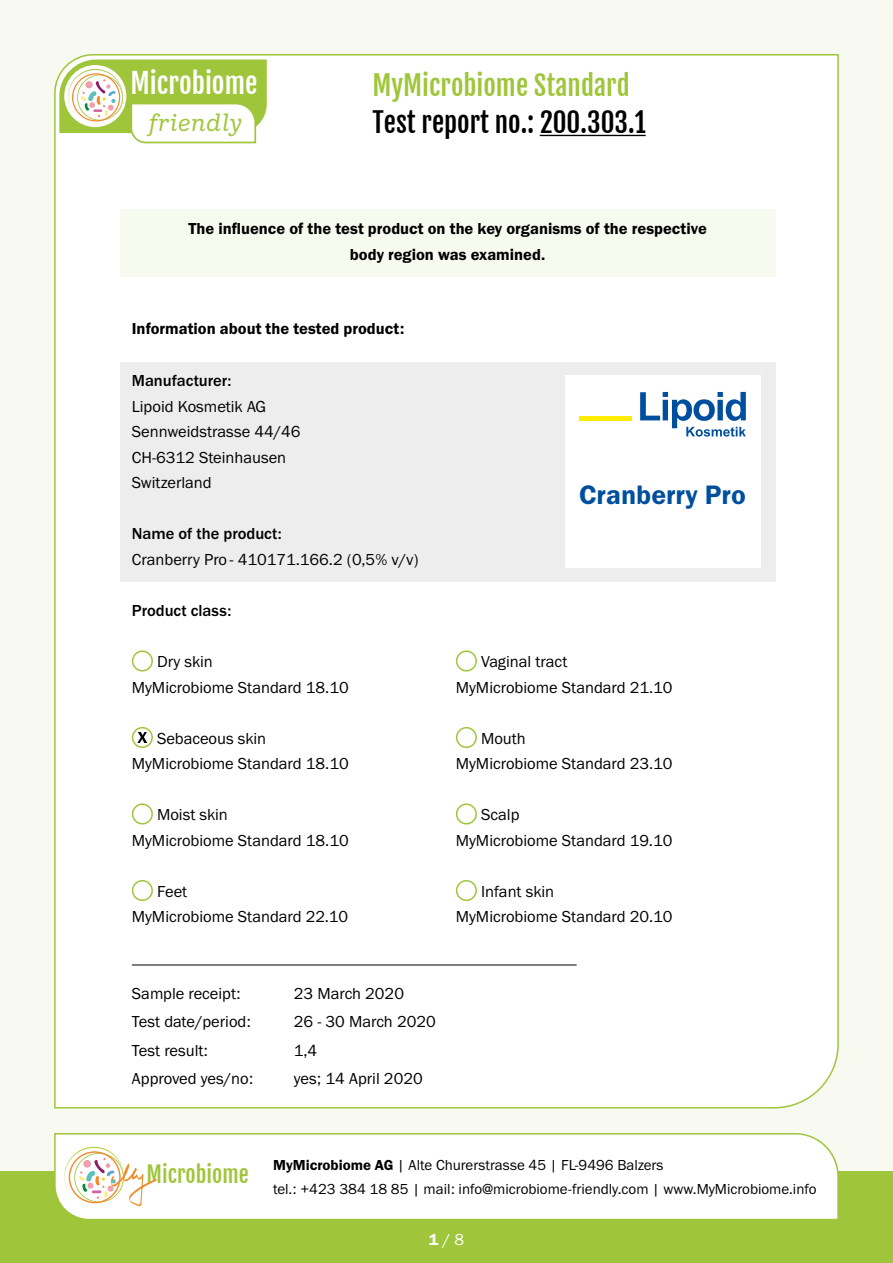
<style>
.page{position:relative;width:893px;height:1263px;background:#f8faf1}
.page>*{position:absolute;margin:0;border:0;box-sizing:border-box;transform-origin:0 0}
.t1{font:27.6px "Franklin Gothic URW Dem";color:#004f9f}
.t2{font:27.45px "Fjalla One";color:#fff}
.t3{font:27px "Fjalla One";color:#000}
.t4{font:27px "Fjalla One";color:#9fc63b}
.t5{font:italic 24px "Ivy Style TW";color:#9fc63b}
.t6{font:22.05px "Fjalla One";color:#9fc63b}
.t7{font:16.5px/25.5px "Franklin Gothic URW Boo";color:#000}
.t8{font:16.5px/25.5px "Franklin Gothic URW Dem";color:#000;text-align:center}
.t9{font:500 16.5px "Franklin Gothic URW";color:#000}
.t10{font:16.5px "Franklin Gothic URW Boo";color:#fff}
.t11{font:15px/24px "Franklin Gothic URW Boo";color:#000}
.s1{font-family:"Franklin Gothic URW Dem"}
</style>
<div class="page">
<div style="left:54px;top:54px;width:785px;height:1055px;background:#fff"></div>
<div style="left:0;top:1171px;width:893px;height:92px;background:#9fc63b"></div>
<div style="left:54px;top:1133px;width:785px;height:86px;background:#fff"></div>
<svg style="left:59px;top:60px;width:208px;height:84px"></svg>
<img style="left:64px;top:1147px;width:60px;height:60px">
<svg style="left:69px;top:1151px;width:88px;height:56px"></svg>
<hr style="left:540px;top:135px;width:106px;height:1px;background:#000">
<div style="left:120px;top:209px;width:655px;height:67px;background:#f7faef"></div>
<div style="left:120px;top:362px;width:655px;height:219px;background:#ededed"></div>
<div style="left:132px;top:650px;width:21px;height:21px;border:2px solid #9fc63b;border-radius:50%"></div>
<div style="left:456px;top:650px;width:21px;height:21px;border:2px solid #9fc63b;border-radius:50%"></div>
<svg style="left:137px;top:732px;width:10px;height:11px"></svg>
<div style="left:132px;top:727px;width:21px;height:21px;border:2px solid #9fc63b;border-radius:50%"></div>
<div style="left:456px;top:727px;width:21px;height:21px;border:2px solid #9fc63b;border-radius:50%"></div>
<div style="left:132px;top:803px;width:21px;height:21px;border:2px solid #9fc63b;border-radius:50%"></div>
<div style="left:456px;top:803px;width:21px;height:21px;border:2px solid #9fc63b;border-radius:50%"></div>
<div style="left:132px;top:880px;width:21px;height:21px;border:2px solid #9fc63b;border-radius:50%"></div>
<div style="left:456px;top:880px;width:21px;height:21px;border:2px solid #9fc63b;border-radius:50%"></div>
<hr style="left:132px;top:964px;width:445px;height:1px;background:#000">
<div style="left:566px;top:375px;width:195px;height:193px;background:#fff"></div>
<hr style="left:579px;top:416px;width:53px;height:4px;background:#ffed00">
<svg style="left:640px;top:392px;width:106px;height:45px"></svg>
<h2 class="t2" style="left:130px;top:67px;width:129px">Microbiome</h2>
<h3 class="t5" style="left:147px;top:105px;width:96px">friendly</h3>
<h3 class="t4" style="left:372px;top:69px;width:259px">MyMicrobiome Standard</h3>
<h3 class="t3" style="left:372px;top:106px;width:275px">Test report no.: 200.303.1</h3>
<p class="t8" style="left:188px;top:216px;width:520px">The influence of the test product on the key organisms of the respective body region was examined.</p>
<p class="t8" style="left:132px;top:315px;width:274px">Information about the tested product:</p>
<p class="t9" style="left:132px;top:371px;width:101px">Manufacturer:</p>
<p class="t7" style="left:132px;top:393px;width:170px">Lipoid Kosmetik AG<br>Sennweidstrasse 44/46<br>CH-6312 Steinhausen<br>Switzerland</p>
<p class="t9" style="left:132px;top:524px;width:152px">Name of the product:</p>
<p class="t7" style="left:132px;top:546px;width:288px">Cranberry Pro - 410171.166.2 (0,5% v/v)</p>
<p class="t9" style="left:132px;top:600px;width:101px">Product class:</p>
<p class="t7" style="left:157px;top:648px;width:57px">Dry skin</p>
<p class="t7" style="left:481px;top:648px;width:88px">Vaginal tract</p>
<p class="t7" style="left:132px;top:674px;width:218px">MyMicrobiome Standard 18.10</p>
<p class="t7" style="left:456px;top:674px;width:218px">MyMicrobiome Standard 21.10</p>
<p class="t7" style="left:157px;top:725px;width:111px">Sebaceous skin</p>
<p class="t7" style="left:481px;top:725px;width:46px">Mouth</p>
<p class="t7" style="left:132px;top:750px;width:218px">MyMicrobiome Standard 18.10</p>
<p class="t7" style="left:456px;top:750px;width:218px">MyMicrobiome Standard 23.10</p>
<p class="t7" style="left:157px;top:801px;width:72px">Moist skin</p>
<p class="t7" style="left:481px;top:801px;width:40px">Scalp</p>
<p class="t7" style="left:132px;top:827px;width:218px">MyMicrobiome Standard 18.10</p>
<p class="t7" style="left:456px;top:827px;width:218px">MyMicrobiome Standard 19.10</p>
<p class="t7" style="left:157px;top:878px;width:32px">Feet</p>
<p class="t7" style="left:481px;top:878px;width:75px">Infant skin</p>
<p class="t7" style="left:132px;top:903px;width:218px">MyMicrobiome Standard 22.10</p>
<p class="t7" style="left:456px;top:903px;width:218px">MyMicrobiome Standard 20.10</p>
<h1 class="t1" style="left:579px;top:478px;width:168px">Cranberry Pro</h1>
<p class="t7" style="left:132px;top:980px;width:110px">Sample receipt:</p>
<p class="t7" style="left:294px;top:980px;width:112px">23 March 2020</p>
<p class="t7" style="left:132px;top:1008px;width:121px">Test date/period:</p>
<p class="t7" style="left:294px;top:1008px;width:143px">26 - 30 March 2020</p>
<p class="t7" style="left:132px;top:1037px;width:78px">Test result:</p>
<p class="t7" style="left:294px;top:1037px;width:25px">1,4</p>
<p class="t7" style="left:132px;top:1065px;width:123px">Approved yes/no:</p>
<p class="t7" style="left:294px;top:1065px;width:130px">yes; 14 April 2020</p>
<h3 class="t6" style="left:147px;top:1160px;width:104px">Microbiome</h3>
<p class="t11" style="left:273px;top:1152px;width:545px"><span class="s1">MyMicrobiome AG</span> | Alte Churerstrasse 45 | FL-9496 Balzers<br>tel.: +423 384 18 85 | mail: info@microbiome-friendly.com | www.MyMicrobiome.info</p>
<p class="t10" style="left:429px;top:1229px;width:37px"><span class="s1">1</span> / 8</p>
</div>
